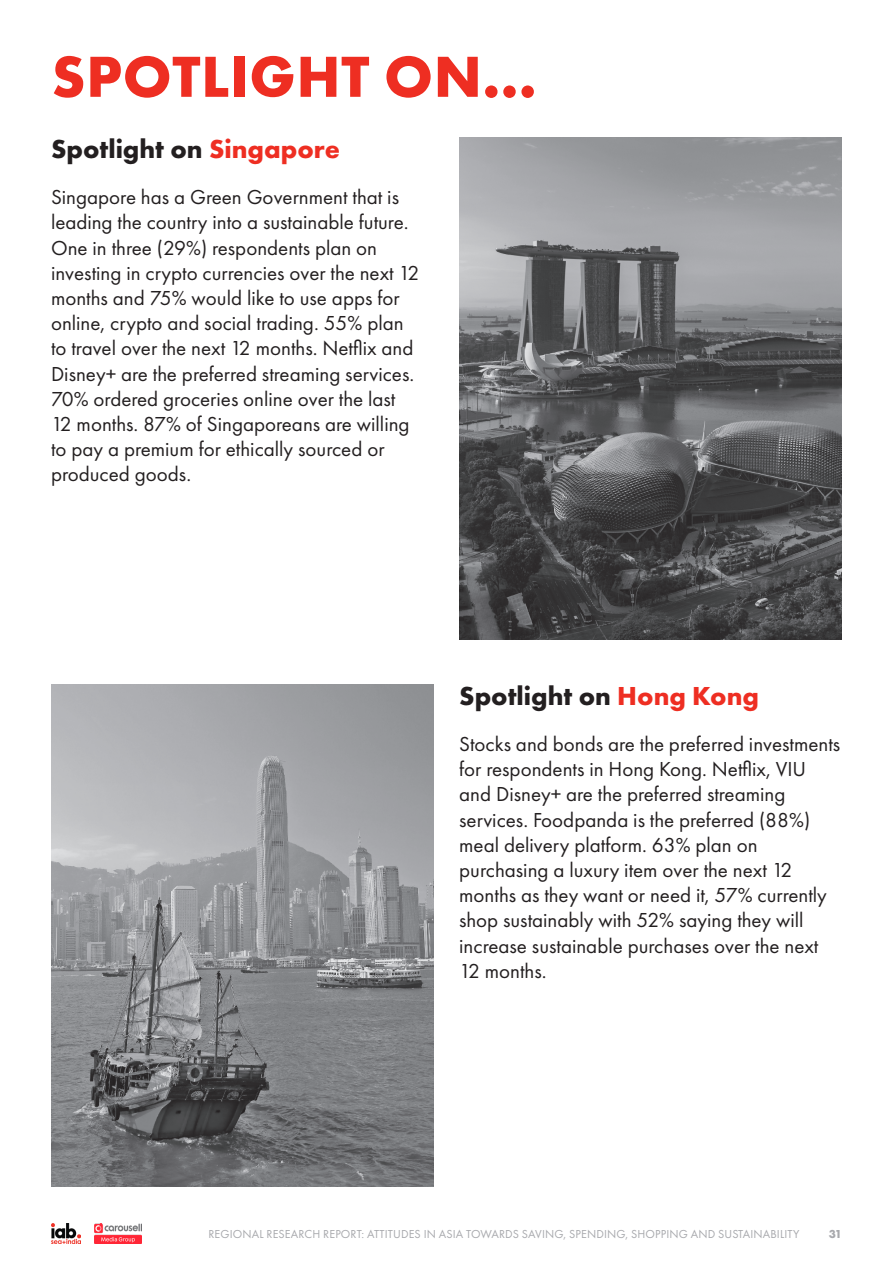
<style>
.page{position:relative;width:893px;height:1263px;background:#fff}
.page>*{position:absolute;margin:0;border:0;box-sizing:border-box;transform-origin:0 0}
.t1{font:700 60px "Futura PT";letter-spacing:.01em;color:#ee2e22}
.t2{font:700 27px "Futura PT";color:#231f20}
.t3{font:21px/25.2px "Futura PT";color:#231f20}
.t4{font:12px "Futura PT";letter-spacing:.01em;color:#a8a9ad}
.t5{font:700 12px "Futura PT";color:#a8a9ad}
.s1{color:#ee2e22}
</style>
<div class="page">
<img style="left:95px;top:1224px;width:47px;height:19px">
<img style="left:51px;top:1223px;width:30px;height:21px">
<img style="left:459px;top:138px;width:383px;height:501px">
<img style="left:51px;top:684px;width:383px;height:502px">
<h1 class="t1" style="left:51px;top:38px;width:487px">SPOTLIGHT ON...</h1>
<p class="t2" style="left:51px;top:132px;width:291px">Spotlight on <span class="s1">Singapore</span></p>
<p class="t3" style="left:51px;top:184px;width:370px">Singapore has a Green Government that is leading the country into a sustainable future.<br>One in three (29%) respondents plan on investing in crypto currencies over the next 12 months and 75% would like to use apps for online, crypto and social trading. 55% plan to travel over the next 12 months. Netflix and Disney+ are the preferred streaming services.<br>70% ordered groceries online over the last 12 months. 87% of Singaporeans are willing to pay a premium for ethically sourced or produced goods.</p>
<p class="t2" style="left:459px;top:678px;width:301px">Spotlight on <span class="s1">Hong Kong</span></p>
<p class="t3" style="left:459px;top:731px;width:383px">Stocks and bonds are the preferred investments for respondents in Hong Kong. Netflix, VIU and Disney+ are the preferred streaming services. Foodpanda is the preferred (88%) meal delivery platform. 63% plan on purchasing a luxury item over the next 12 months as they want or need it, 57% currently shop sustainably with 52% saying they will increase sustainable purchases over the next 12 months.</p>
<p class="t4" style="left:208px;top:1226px;width:592px">REGIONAL RESEARCH REPORT: ATTITUDES IN ASIA TOWARDS SAVING, SPENDING, SHOPPING AND SUSTAINABILITY</p>
<p class="t5" style="left:829px;top:1226px;width:15px">31</p>
</div>
